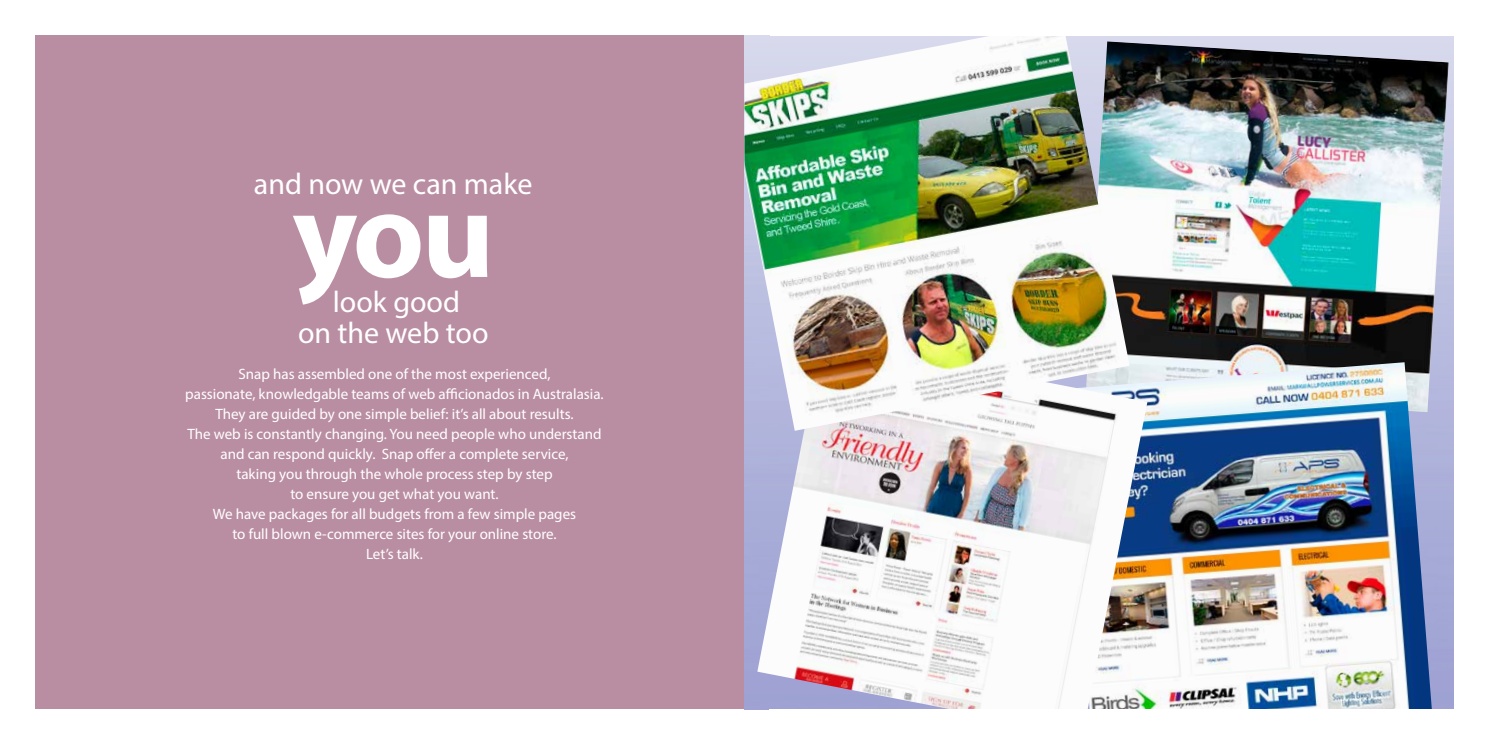
<style>
.page{position:relative;width:1489px;height:745px;background:#fff}
.page>*{position:absolute;margin:0;border:0;box-sizing:border-box;transform-origin:0 0}
.t1{font:700 125px "Myriad Pro";color:#fff}
.t2{font:30px/31.2px "Myriad Pro";color:#fff;text-align:center}
.t3{font:15px/20px "Myriad Pro";color:#fff;text-align:center}
</style>
<div class="page">
<div style="left:35px;top:35px;width:709px;height:673px;background:#ba8ea2"></div>
<img style="left:744px;top:36px;width:710px;height:673px">
<img style="left:1129px;top:41px;width:319px;height:371px">
<img style="left:1147px;top:362px;width:284px;height:347px">
<img style="left:757px;top:338px;width:390px;height:372px">
<img style="left:744px;top:35px;width:385px;height:395px">
<div style="left:769px;top:709px;width:688px;height:35px;background:#fff"></div>
<h2 class="t2" style="left:254px;top:168px;width:280px">and now we can make</h2>
<h1 class="t1" style="left:292px;top:153px;width:204px">you</h1>
<h2 class="t2" style="left:298px;top:285px;width:192px">look good<br>on the web too</h2>
<p class="t3" style="left:185px;top:363px;width:420px">Snap has assembled one of the most experienced,<br>passionate, knowledgable teams of web afficionados in Australasia.<br>They are guided by one simple belief: it’s all about results.<br>The web is constantly changing. You need people who understand and can respond quickly. Snap offer a complete service,<br>taking you through the whole process step by step<br>to ensure you get what you want.<br>We have packages for all budgets from a few simple pages<br>to full blown e-commerce sites for your online store.<br>Let’s talk.</p>
</div>
